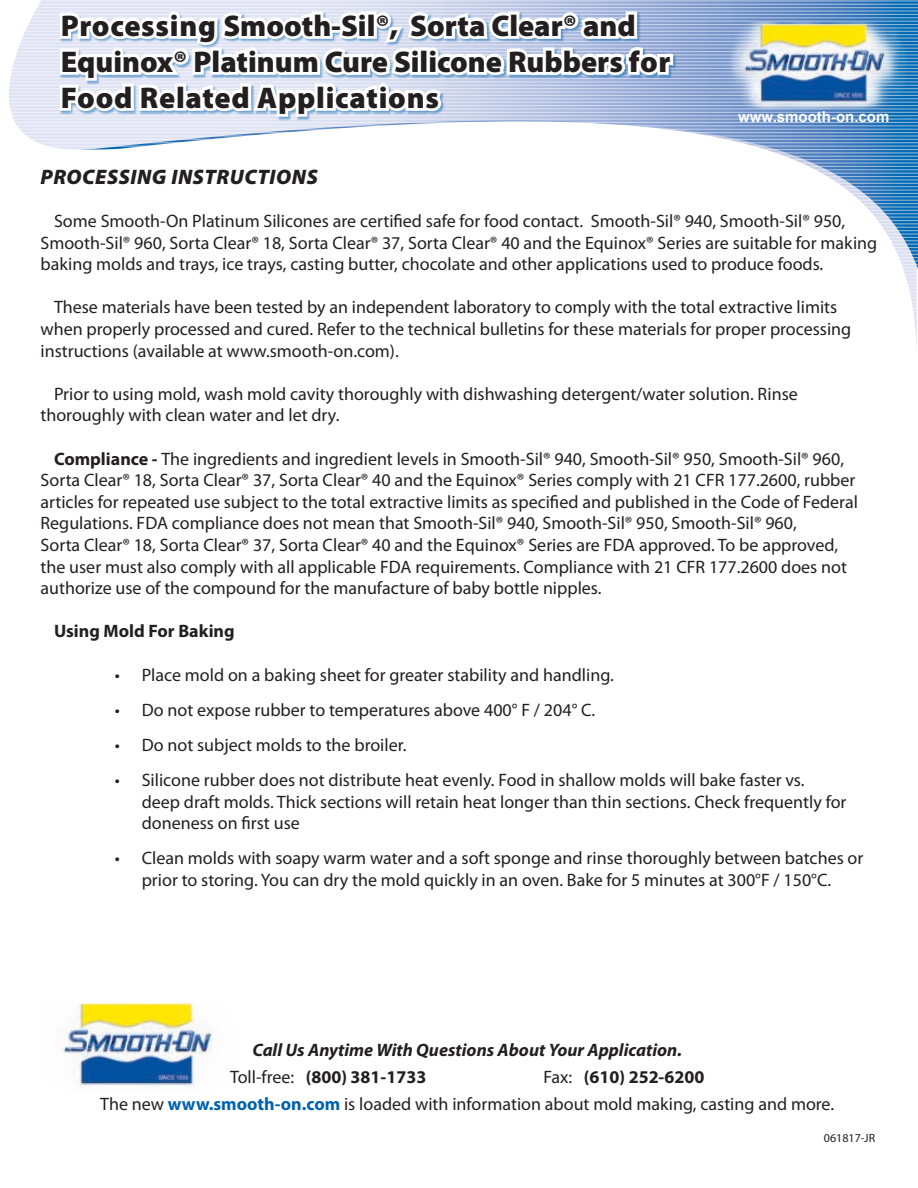
<style>
.page{position:relative;width:918px;height:1188px;background:#fff}
.page>*{position:absolute;margin:0;border:0;box-sizing:border-box;transform-origin:0 0}
.t1{font:900 30px/36px "Myriad Pro";color:#231f20}
.t2{font:italic 900 21px "Myriad Pro";letter-spacing:.025em;color:#231f20}
.t3{font:18px/21.6px "Myriad Pro";color:#231f20}
.t4{font:italic 700 18px/27px "Myriad Pro";color:#231f20}
.t5{font:700 18px "Myriad Pro";color:#231f20}
.t6{font:700 15px "Arial";color:#fff}
.t7{font:12px "Myriad Pro";color:#231f20}
.s1{font-weight:700}
.s2{font-weight:400;font-style:normal}
.s3{font-style:normal}
.s4{font-weight:700;color:#0061ad}
</style>
<div class="page">
<svg style="left:9px;top:1px;width:909px;height:268px"></svg>
<hr style="left:0;top:4px;width:918px;height:1px;background:#fff">
<hr style="left:0;top:7px;width:918px;height:1px;background:#fff">
<hr style="left:0;top:10px;width:918px;height:2px;background:#fff">
<hr style="left:0;top:14px;width:918px;height:1px;background:#fff">
<hr style="left:0;top:17px;width:918px;height:1px;background:#fff">
<hr style="left:0;top:21px;width:918px;height:1px;background:#fff">
<hr style="left:0;top:24px;width:918px;height:1px;background:#fff">
<hr style="left:0;top:27px;width:918px;height:1px;background:#fff">
<hr style="left:0;top:31px;width:918px;height:1px;background:#fff">
<hr style="left:0;top:34px;width:918px;height:1px;background:#fff">
<hr style="left:0;top:37px;width:918px;height:2px;background:#fff">
<hr style="left:0;top:41px;width:918px;height:1px;background:#fff">
<hr style="left:0;top:44px;width:918px;height:1px;background:#fff">
<hr style="left:0;top:48px;width:918px;height:1px;background:#fff">
<hr style="left:0;top:51px;width:918px;height:1px;background:#fff">
<hr style="left:0;top:54px;width:918px;height:1px;background:#fff">
<hr style="left:0;top:58px;width:918px;height:1px;background:#fff">
<hr style="left:0;top:61px;width:918px;height:1px;background:#fff">
<hr style="left:0;top:64px;width:918px;height:2px;background:#fff">
<hr style="left:0;top:68px;width:918px;height:1px;background:#fff">
<hr style="left:0;top:71px;width:918px;height:1px;background:#fff">
<hr style="left:0;top:75px;width:918px;height:1px;background:#fff">
<hr style="left:0;top:78px;width:918px;height:1px;background:#fff">
<hr style="left:0;top:81px;width:918px;height:1px;background:#fff">
<hr style="left:0;top:85px;width:918px;height:1px;background:#fff">
<hr style="left:0;top:88px;width:918px;height:1px;background:#fff">
<hr style="left:0;top:91px;width:918px;height:2px;background:#fff">
<hr style="left:0;top:95px;width:918px;height:1px;background:#fff">
<hr style="left:0;top:98px;width:918px;height:1px;background:#fff">
<hr style="left:0;top:102px;width:918px;height:1px;background:#fff">
<hr style="left:0;top:105px;width:918px;height:1px;background:#fff">
<hr style="left:0;top:108px;width:918px;height:2px;background:#fff">
<hr style="left:0;top:112px;width:918px;height:1px;background:#fff">
<hr style="left:0;top:115px;width:918px;height:1px;background:#fff">
<hr style="left:0;top:119px;width:918px;height:1px;background:#fff">
<hr style="left:0;top:122px;width:918px;height:1px;background:#fff">
<hr style="left:0;top:125px;width:918px;height:1px;background:#fff">
<hr style="left:0;top:129px;width:918px;height:1px;background:#fff">
<hr style="left:0;top:132px;width:918px;height:1px;background:#fff">
<hr style="left:0;top:135px;width:918px;height:2px;background:#fff">
<hr style="left:0;top:139px;width:918px;height:1px;background:#fff">
<hr style="left:0;top:142px;width:918px;height:1px;background:#fff">
<hr style="left:0;top:146px;width:918px;height:1px;background:#fff">
<hr style="left:0;top:149px;width:918px;height:1px;background:#fff">
<hr style="left:0;top:152px;width:918px;height:1px;background:#fff">
<hr style="left:0;top:156px;width:918px;height:1px;background:#fff">
<hr style="left:0;top:159px;width:918px;height:1px;background:#fff">
<hr style="left:0;top:162px;width:918px;height:2px;background:#fff">
<hr style="left:0;top:166px;width:918px;height:1px;background:#fff">
<hr style="left:0;top:169px;width:918px;height:1px;background:#fff">
<hr style="left:0;top:173px;width:918px;height:1px;background:#fff">
<hr style="left:0;top:176px;width:918px;height:1px;background:#fff">
<hr style="left:0;top:179px;width:918px;height:1px;background:#fff">
<hr style="left:0;top:183px;width:918px;height:1px;background:#fff">
<hr style="left:0;top:186px;width:918px;height:1px;background:#fff">
<hr style="left:0;top:190px;width:918px;height:1px;background:#fff">
<hr style="left:0;top:193px;width:918px;height:1px;background:#fff">
<hr style="left:0;top:196px;width:918px;height:1px;background:#fff">
<hr style="left:0;top:200px;width:918px;height:1px;background:#fff">
<hr style="left:0;top:203px;width:918px;height:1px;background:#fff">
<hr style="left:0;top:206px;width:918px;height:2px;background:#fff">
<hr style="left:0;top:210px;width:918px;height:1px;background:#fff">
<hr style="left:0;top:213px;width:918px;height:1px;background:#fff">
<hr style="left:0;top:217px;width:918px;height:1px;background:#fff">
<hr style="left:0;top:220px;width:918px;height:1px;background:#fff">
<hr style="left:0;top:223px;width:918px;height:1px;background:#fff">
<hr style="left:0;top:227px;width:918px;height:1px;background:#fff">
<hr style="left:0;top:230px;width:918px;height:1px;background:#fff">
<hr style="left:0;top:233px;width:918px;height:2px;background:#fff">
<hr style="left:0;top:237px;width:918px;height:1px;background:#fff">
<hr style="left:0;top:240px;width:918px;height:1px;background:#fff">
<hr style="left:0;top:244px;width:918px;height:1px;background:#fff">
<hr style="left:0;top:247px;width:918px;height:1px;background:#fff">
<hr style="left:0;top:250px;width:918px;height:1px;background:#fff">
<hr style="left:0;top:254px;width:918px;height:1px;background:#fff">
<hr style="left:0;top:257px;width:918px;height:1px;background:#fff">
<hr style="left:0;top:261px;width:918px;height:1px;background:#fff">
<hr style="left:0;top:264px;width:918px;height:1px;background:#fff">
<hr style="left:0;top:267px;width:918px;height:1px;background:#fff">
<svg style="left:57px;top:0;width:619px;height:213px"></svg>
<img style="left:722px;top:23px;width:186px;height:87px">
<img style="left:62px;top:1002px;width:150px;height:86px">
<h1 class="t1" style="left:61px;top:6px;width:611px">Processing Smooth-Sil®, Sorta Clear® and<br>Equinox® Platinum Cure Silicone Rubbers for<br>Food Related Applications</h1>
<p class="t6" style="left:738px;top:107px;width:153px">www.smooth-on.com</p>
<p class="t2" style="left:40px;top:163px;width:279px">PROCESSING INSTRUCTIONS</p>
<p class="t3" style="left:40px;top:210px;width:838px;text-indent:14px">Some Smooth-On Platinum Silicones are certified safe for food contact. Smooth-Sil® 940, Smooth-Sil® 950,<br>Smooth-Sil® 960, Sorta Clear® 18, Sorta Clear® 37, Sorta Clear® 40 and the Equinox® Series are suitable for making baking molds and trays, ice trays, casting butter, chocolate and other applications used to produce foods.</p>
<p class="t3" style="left:40px;top:296px;width:812px;text-indent:14px">These materials have been tested by an independent laboratory to comply with the total extractive limits when properly processed and cured. Refer to the technical bulletins for these materials for proper processing instructions (available at www.smooth-on.com).</p>
<p class="t3" style="left:40px;top:383px;width:759px;text-indent:14px">Prior to using mold, wash mold cavity thoroughly with dishwashing detergent/water solution. Rinse thoroughly with clean water and let dry.</p>
<p class="t3" style="left:40px;top:448px;width:819px;text-indent:14px"><span class="s1">Compliance -</span> The ingredients and ingredient levels in Smooth-Sil® 940, Smooth-Sil® 950, Smooth-Sil® 960, Sorta Clear® 18, Sorta Clear® 37, Sorta Clear® 40 and the Equinox® Series comply with 21 CFR 177.2600, rubber articles for repeated use subject to the total extractive limits as specified and published in the Code of Federal Regulations. FDA compliance does not mean that Smooth-Sil® 940, Smooth-Sil® 950, Smooth-Sil® 960,<br>Sorta Clear® 18, Sorta Clear® 37, Sorta Clear® 40 and the Equinox® Series are FDA approved. To be approved, the user must also comply with all applicable FDA requirements. Compliance with 21 CFR 177.2600 does not authorize use of the compound for the manufacture of baby bottle nipples.</p>
<p class="t5" style="left:54px;top:620px;width:182px">Using Mold For Baking</p>
<p class="t3" style="left:115px;top:664px;width:501px">• Place mold on a baking sheet for greater stability and handling.</p>
<p class="t3" style="left:115px;top:699px;width:482px">• Do not expose rubber to temperatures above 400° F / 204° C.</p>
<p class="t3" style="left:115px;top:734px;width:293px">• Do not subject molds to the broiler.</p>
<p class="t3" style="left:142px;top:769px;width:706px;text-indent:-27px">• Silicone rubber does not distribute heat evenly. Food in shallow molds will bake faster vs. deep draft molds. Thick sections will retain heat longer than thin sections. Check frequently for doneness on first use</p>
<p class="t3" style="left:115px;top:847px;width:750px;text-align:center">• Clean molds with soapy warm water and a soft sponge and rinse thoroughly between batches or prior to storing. You can dry the mold quickly in an oven. Bake for 5 minutes at 300°F / 150°C.</p>
<p class="t4" style="left:230px;top:1036px;width:454px;text-indent:22px">Call Us Anytime With Questions About Your Application.<br><span class="s2">Toll-free:</span> <span class="s3">(800) 381-1733</span></p>
<p class="t3" style="left:100px;top:1063px;width:735px;line-height:27px;text-indent:443px">Fax: <span class="s1">(610) 252-6200<br></span>The new <span class="s4">www.smooth-on.com</span> is loaded with information about mold making, casting and more.</p>
<p class="t7" style="left:824px;top:1130px;width:53px">061817-JR</p>
</div>
